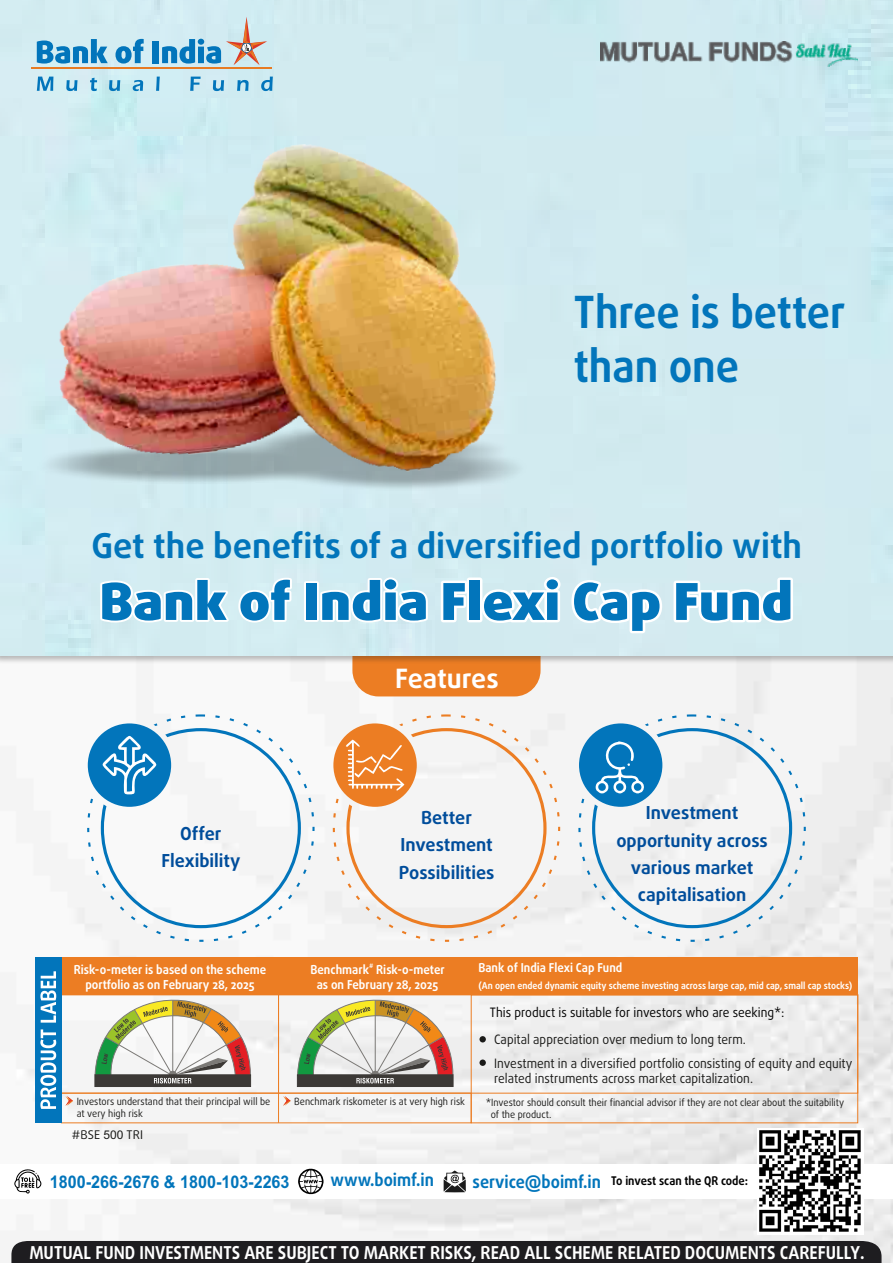
<style>
.page{position:relative;width:893px;height:1263px;background:#fff}
.page>*{position:absolute;margin:0;border:0;box-sizing:border-box;transform-origin:0 0}
.t1{font:900 51px "Daxline Pro";color:#0275bb;scale:1.06 1}
.t2{font:700 44.4px/53.4px "Daxline Pro";color:#0275bb;scale:.93 1}
.t3{font:700 34.2px "Daxline Pro";color:#0275bb}
.t4{font:700 26.7px "Daxline Pro";letter-spacing:-.005em;color:#fff}
.t5{font:700 17.85px/27.2px "Daxline Pro";color:#004d9b;text-align:center}
.t6{font:700 17.85px "Daxline Pro";color:#fff;scale:.93 1}
.t7{font:700 17.4px "Arial";color:#0275bb;scale:.93 1}
.t8{font:700 17.4px "Daxline Pro";color:#0275bb;scale:.93 1}
.t9{font:13.05px/23.7px "Daxline Pro";color:#1a1a18;scale:.93 1}
.t10{font:13.05px "Daxline Pro";color:#000;scale:.93 1}
.t11{font:700 12.3px/14.9px "Daxline Pro";color:#fff;text-align:center;scale:.93 1}
.t12{font:700 12px "Daxline Pro";color:#000;scale:.93 1}
.t13{font:12px "Daxline Pro";color:#1a1a18}
.t14{font:10.05px/12px "Daxline Pro";color:#1a1a18;scale:.93 1}
.t15{font:700 9.45px "Daxline Pro";color:#fff;scale:.93 1}
.t16{font:700 6.15px "Daxline Pro";color:#fff;scale:.93 1}
.s1{color:#fff}
.s2{font-family:"Arial"}
.s3{font-size:17.4px;color:#0275bb}
</style>
<div class="page">
<img style="left:0;top:690px;width:893px;height:572px">
<div style="left:11px;top:1241px;width:870px;height:22px;background:#1e1d20"></div>
<svg style="left:87px;top:714px;width:228px;height:228px"></svg>
<div style="left:88px;top:723px;width:83px;height:84px;background:#0275bb;border-radius:50%"></div>
<div style="left:333px;top:714px;width:227px;height:228px;background:#f4f4f4"></div>
<div style="left:333px;top:723px;width:84px;height:84px;background:#ec7d23;border-radius:50%"></div>
<svg style="left:578px;top:714px;width:228px;height:228px;fill:#f4f4f4"></svg>
<div style="left:579px;top:723px;width:83px;height:84px;background:#0275bb;border-radius:50%"></div>
<svg style="left:346px;top:728px;width:201px;height:200px"></svg>
<svg style="left:101px;top:728px;width:200px;height:200px"></svg>
<svg style="left:352px;top:690px;width:189px;height:6px"></svg>
<img style="left:0;top:655px;width:893px;height:35px">
<div style="left:0;top:0;width:893px;height:655px;background:#d1eaf0"></div>
<div style="left:0;top:419px;width:591px;height:73px;background:#d2ebf0"></div>
<img style="left:7px;top:93px;width:549px;height:437px">
<div style="left:61px;top:957px;width:218px;height:38px;background:#ec7d23"></div>
<div style="left:61px;top:1093px;width:411px;height:30px;border:1px solid #ec7d23"></div>
<div style="left:279px;top:957px;width:579px;height:38px;background:#ec7d23"></div>
<svg style="left:65px;top:1096px;width:8px;height:10px"></svg>
<div style="left:471px;top:994px;width:387px;height:129px;border:1px solid #ec7d23"></div>
<div style="left:479px;top:1036px;width:7px;height:6px;background:#1a1a18;border-radius:50%"></div>
<div style="left:479px;top:1059px;width:7px;height:7px;background:#1a1a18;border-radius:50%"></div>
<hr style="left:278px;top:1093px;width:1px;height:30px;background:#ec7d23">
<svg style="left:283px;top:1096px;width:8px;height:10px"></svg>
<div style="left:35px;top:957px;width:26px;height:166px;background:#0275bb"></div>
<svg style="left:40px;top:971px;width:16px;height:138px"></svg>
<hr style="left:32px;top:67px;width:240px;height:2px;background:#e77b23">
<svg style="left:37px;top:39px;width:71px;height:25px;background:#63acd4"></svg>
<svg style="left:115px;top:39px;width:29px;height:25px"></svg>
<div style="left:153px;top:41px;width:6px;height:22px;background:#0275bb"></div>
<svg style="left:162px;top:17px;width:105px;height:48px;background:#b0cdda"></svg>
<svg style="left:37px;top:77px;width:236px;height:14px;background:#a1d1e5"></svg>
<img style="left:601px;top:42px;width:256px;height:24px">
<div style="left:0;top:1164px;width:893px;height:35px;background:#fff"></div>
<svg style="left:14px;top:1169px;width:27px;height:24px"></svg>
<svg style="left:298px;top:1168px;width:25px;height:27px"></svg>
<svg style="left:444px;top:1170px;width:22px;height:22px"></svg>
<img style="left:757px;top:1128px;width:107px;height:106px">
<svg style="left:592px;top:728px;width:200px;height:200px"></svg>
<svg style="left:94px;top:995px;width:157px;height:92px"></svg>
<svg style="left:297px;top:995px;width:157px;height:92px"></svg>
<h2 class="t2" style="left:574px;top:289px;width:294px">Three is better than one</h2>
<h3 class="t3" style="left:91px;top:531px;width:712px">Get the benefits of a diversified portfolio with</h3>
<h1 class="t1" style="left:99px;top:580px;width:656px">Bank o<span class="s1">f India</span> F<span class="s1">le</span>xi Cap F<span class="s1">und</span></h1>
<h3 class="t5" style="left:161px;top:822px;width:81px">Offer<br>Flexibility</h3>
<h3 class="t4" style="left:395px;top:667px;width:105px">Features</h3>
<h3 class="t5" style="left:399px;top:806px;width:97px">Better<br>Investment<br>Possibilities</h3>
<h3 class="t5" style="left:616px;top:801px;width:153px">Investment opportunity across various market capitalisation</h3>
<p class="t11" style="left:74px;top:963px;width:209px">Risk-o-meter is based on the scheme portfolio as on February 28, 2025</p>
<p class="t11" style="left:478px;top:962px;width:156px">Bank of India Flexi Cap Fund</p>
<p class="t16" style="left:369px;top:963px;width:6px">#</p>
<p class="t11" style="left:310px;top:963px;width:146px">Benchmark Risk-o-meter as on February 28, 2025</p>
<p class="t15" style="left:478px;top:982px;width:403px">(An open ended dynamic equity scheme investing across large cap, mid cap, small cap stocks)</p>
<p class="t10" style="left:490px;top:1007px;width:318px">This product is suitable for investors who are seeking*:</p>
<p class="t14" style="left:77px;top:1097px;width:210px">Investors understand that their principal will be at very high risk</p>
<p class="t14" style="left:294px;top:1097px;width:185px">Benchmark riskometer is at very high risk</p>
<p class="t9" style="left:494px;top:1028px;width:387px">Capital appreciation over medium to long term.<br>Investment in a diversified portfolio consisting of equity and equity</p>
<p class="t9" style="left:494px;top:1068px;width:280px">related instruments across market capitalization.</p>
<p class="t14" style="left:491px;top:1098px;width:381px;text-indent:-5px">*Investor should consult their financial advisor if they are not clear about the suitability of the product.</p>
<p class="t13" style="left:71px;top:1130px;width:73px">#BSE <span class="s2">500</span> TRI</p>
<h3 class="t7" style="left:50px;top:1175px;width:259px">1800-266-2676 &amp; 1800-103-2263</h3>
<h3 class="t8" style="left:330px;top:1173px;width:113px">www.boimf.in</h3>
<p class="t12" style="left:473px;top:1176px;width:298px"><span class="s3">service@boimf.in</span> To invest scan the QR code:</p>
<h3 class="t6" style="left:29px;top:1245px;width:899px">MUTUAL FUND INVESTMENTS ARE SUBJECT TO MARKET RISKS, READ ALL SCHEME RELATED DOCUMENTS CAREFULLY.</h3>
</div>
